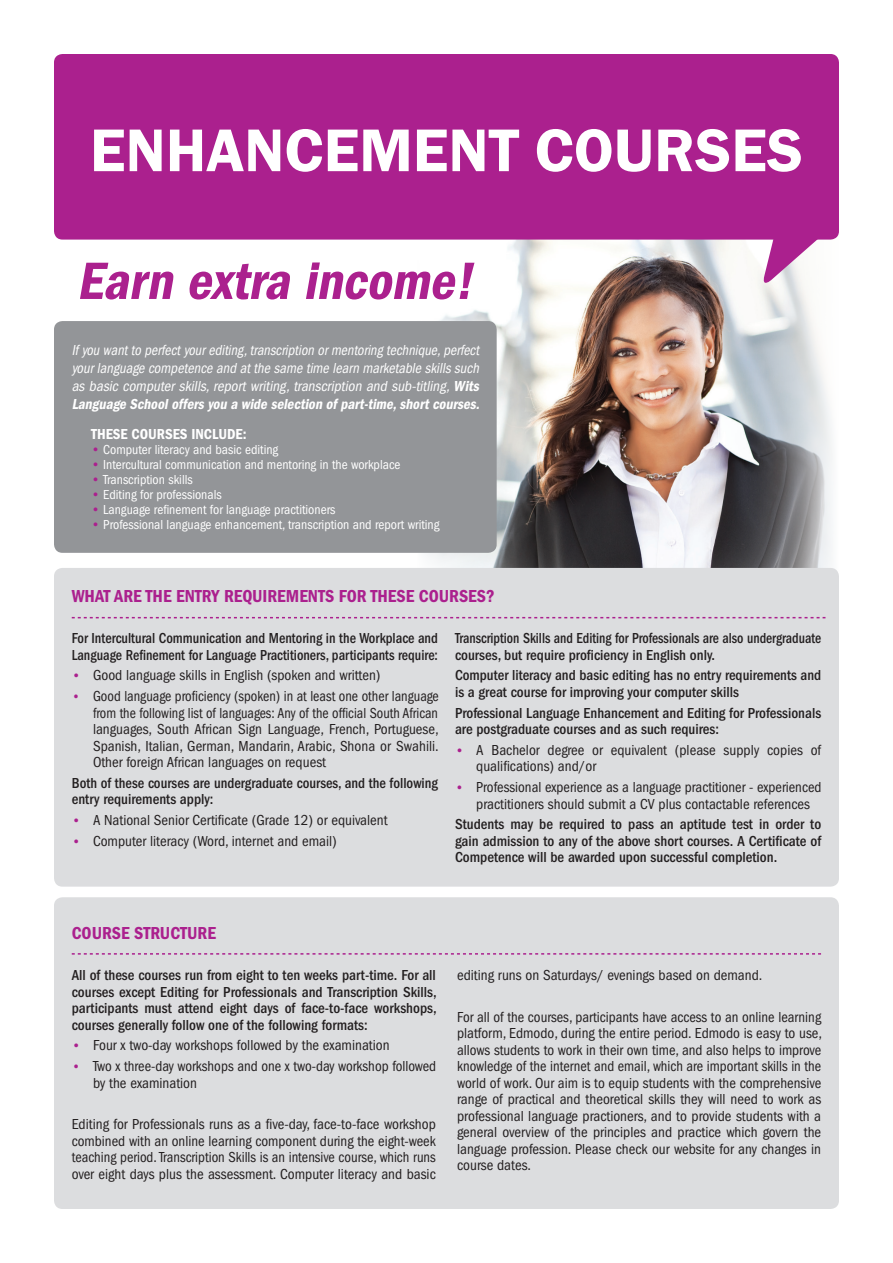
<style>
.page{position:relative;width:893px;height:1263px;background:#fff}
.page>*{position:absolute;margin:0;border:0;box-sizing:border-box;transform-origin:0 0}
.t1{font:600 62.4px "Franklin Got Itc T";color:#fff}
.t2{font:italic 54.3px "ITC Franklin Gothic Std Dm Cd";color:#ab208e}
.t3{font:18px "ITC Franklin Gothic Std Dm Cd";color:#ab208e}
.t4{font:condensed 15px/16.5px "ITC Franklin Gothic Std";color:#231f20}
.t5{font:500 condensed 15px/16.5px "ITC Franklin Gothic Std";color:#231f20}
.t6{font:condensed 15px/16.5px "ITC Franklin Gothic Std";color:#231f20;text-align:justify;scale:.95 1}
.t7{font:italic condensed 15px/18px "ITC Franklin Gothic Std";color:#fff;text-align:justify;scale:.94 1}
.t8{font:500 condensed 15px/16.5px "ITC Franklin Gothic Std";color:#231f20;scale:.95 1}
.t9{font:500 condensed 15px/16.5px "ITC Franklin Gothic Std";color:#231f20;scale:.92 1}
.t10{font:italic 15px "ITC Franklin Gothic Std Dm Cd";color:#fff}
.t11{font:15px "ITC Franklin Gothic Std Dm Cd";color:#fff}
.t12{font:condensed 13.5px "ITC Franklin Gothic Std";color:#fff}
.s1{font-family:"ITC Franklin Gothic Std Dm Cd";font-stretch:normal}
.s2{font-family:"Franklin Gothic";font-weight:500;font-stretch:normal;color:#ab208e}
.s3{font-family:"Franklin Gothic";font-weight:500;font-stretch:normal;font-size:13.5px;color:#ab208e}
</style>
<div class="page">
<img style="left:427px;top:240px;width:412px;height:334px">
<div style="left:54px;top:54px;width:785px;height:186px;background:#ab208e;border-radius:9px"></div>
<svg style="left:761px;top:232px;width:78px;height:57px"></svg>
<div style="left:54px;top:321px;width:443px;height:232px;background:#939598;border-radius:9px"></div>
<div style="left:54px;top:568px;width:785px;height:319px;background:#dcdddf;border-radius:9px"></div>
<div style="left:54px;top:897px;width:785px;height:312px;background:#dcdddf;border-radius:9px"></div>
<svg style="left:72px;top:617px;width:753px;height:1px"></svg>
<svg style="left:72px;top:953px;width:749px;height:2px"></svg>
<h1 class="t1" style="left:90px;top:115px;width:715px">ENHANCEMENT COURSES</h1>
<h2 class="t2" style="left:77px;top:250px;width:409px">Earn extra income!</h2>
<p class="t7" style="left:72px;top:342px;width:438px">Ifyou wantto perfectyourediting,transcription ormentoring technique,perfect yourlanguage competence and atthe same time learn marketable skills such as basic computer skills,report writing,transcription and sub-titling,<span class="s1">Wits</span></p>
<p class="t10" style="left:72px;top:396px;width:413px">Language Schooloffers you a wide selection ofpart-time,shortcourses.</p>
<p class="t11" style="left:91px;top:425px;width:157px">THESE COURSES INCLUDE:</p>
<p class="t12" style="left:91px;top:442px;width:189px"><span class="s2">•</span> Computer literacy and basic editing</p>
<p class="t12" style="left:91px;top:457px;width:311px"><span class="s2">•</span> Intercultural communication and mentoring in the workplace</p>
<p class="t12" style="left:91px;top:472px;width:103px"><span class="s2">•</span> Transcription skills</p>
<p class="t12" style="left:91px;top:487px;width:132px"><span class="s2">•</span> Editing for professionals</p>
<p class="t12" style="left:91px;top:502px;width:246px"><span class="s2">•</span> Language refinement for language practitioners</p>
<p class="t12" style="left:91px;top:517px;width:350px"><span class="s2">•</span> Professional language enhancement, transcription and report writing</p>
<p class="t3" style="left:72px;top:586px;width:424px">WHAT ARE THE ENTRY REQUIREMENTS FOR THESE COURSES?</p>
<p class="t8" style="left:72px;top:630px;width:387px">For Intercultural Communication and Mentoring in the Workplace and<br>Language Refinement for Language Practitioners, participants require:</p>
<p class="t4" style="left:72px;top:667px;width:310px"><span class="s3">•</span> Good language skills in English (spoken and written)</p>
<p class="t6" style="left:93px;top:688px;width:366px;text-indent:-21px"><span class="s3">•</span> Good language proficiency (spoken) in at least one other language from the following list of languages: Any of the official South African languages, South African Sign Language, French, Portuguese, Spanish, Italian, German, Mandarin, Arabic, Shona or Swahili.<br>Other foreign African languages on request</p>
<p class="t5" style="left:72px;top:775px;width:368px">Both of these courses are undergraduate courses, and the following entry requirements apply:</p>
<p class="t4" style="left:72px;top:812px;width:317px"><span class="s3">•</span> A National Senior Certificate (Grade 12) or equivalent</p>
<p class="t4" style="left:72px;top:833px;width:267px"><span class="s3">•</span> Computer literacy (Word, internet and email)</p>
<p class="t9" style="left:455px;top:630px;width:400px">Transcription Skills and Editing for Professionals are also undergraduate courses, but require proficiency in English only.</p>
<p class="t5" style="left:455px;top:667px;width:368px">Computer literacy and basic editing has no entry requirements and is a great course for improving your computer skills</p>
<p class="t5" style="left:455px;top:704px;width:368px">Professional Language Enhancement and Editing for Professionals are postgraduate courses and as such requires:</p>
<p class="t4" style="left:476px;top:742px;width:346px;text-indent:-21px"><span class="s3">•</span> A Bachelor degree or equivalent (please supply copies of qualifications) and/or</p>
<p class="t4" style="left:476px;top:779px;width:347px;text-indent:-21px"><span class="s3">•</span> Professional experience as a language practitioner - experienced practitioners should submit a CV plus contactable references</p>
<p class="t5" style="left:455px;top:816px;width:368px;text-align:justify">Students may be required to pass an aptitude test in order to gain admission to any of the above short courses. A Certificate of Competence will be awarded upon successful completion.</p>
<p class="t3" style="left:72px;top:923px;width:146px">COURSE STRUCTURE</p>
<p class="t5" style="left:72px;top:967px;width:366px;text-align:justify">All of these courses run from eight to ten weeks part-time. For all courses except Editing for Professionals and Transcription Skills, participants must attend eight days of face-to-face workshops, courses generally follow one of the following formats:</p>
<p class="t4" style="left:72px;top:1037px;width:319px"><span class="s3">•</span> Four x two-day workshops followed by the examination</p>
<p class="t4" style="left:93px;top:1058px;width:345px;text-indent:-21px"><span class="s3">•</span> Two x three-day workshops and one x two-day workshop followed by the examination</p>
<p class="t4" style="left:72px;top:1116px;width:366px;text-align:justify">Editing for Professionals runs as a five-day, face-to-face workshop combined with an online learning component during the eight-week teaching period. Transcription Skills is an intensive course, which runs over eight days plus the assessment. Computer literacy and basic</p>
<p class="t4" style="left:457px;top:967px;width:307px">editing runs on Saturdays/ evenings based on demand.</p>
<p class="t4" style="left:457px;top:1008px;width:366px;text-align:justify">For all of the courses, participants have access to an online learning platform, Edmodo, during the entire period. Edmodo is easy to use, allows students to work in their own time, and also helps to improve knowledge of the internet and email, which are important skills in the world of work. Our aim is to equip students with the comprehensive range of practical and theoretical skills they will need to work as professional language practioners, and to provide students with a general overview of the principles and practice which govern the language profession. Please check our website for any changes in course dates.</p>
</div>
